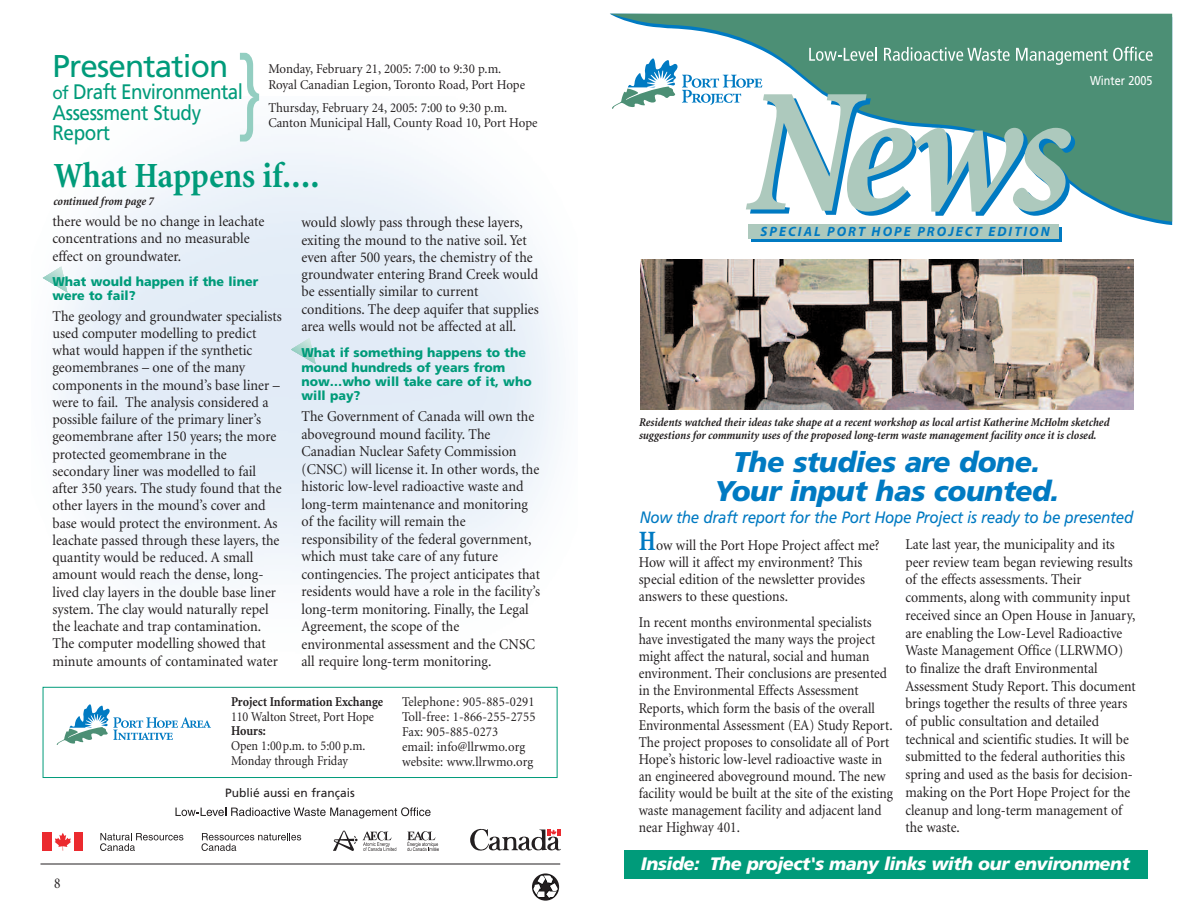
<style>
.page{position:relative;width:1188px;height:918px;background:#fff}
.page>*{position:absolute;margin:0;border:0;box-sizing:border-box;transform-origin:0 0}
.t1{font:99px "Frutiger";color:#93cec1;scale:.7 1}
.t2{font:700 condensed 36px "Minion";letter-spacing:-.01em;color:#009b7a}
.t3{font:31.5px "Frutiger";letter-spacing:-.03em;color:#009b7a}
.t4{font:italic 900 28.5px/28.5px "Frutiger";letter-spacing:-.02em;color:#007ac2;text-align:center}
.t5{font:21px/20.2px "Frutiger";letter-spacing:-.02em;color:#009b7a;scale:.9 1}
.t6{font:italic 900 18px "Frutiger";letter-spacing:-.025em;color:#fff}
.t7{font:italic 16.5px "Frutiger";letter-spacing:-.015em;color:#007ac2;scale:.92 1}
.t8{font:15px/17.2px "Minion";color:#231f20;scale:.94 1}
.t9{font:15px/17.7px "Minion";color:#231f20;scale:.92 1}
.t10{font:15px/17.1px "Minion";color:#231f20;scale:.9 1}
.t11{font:15px/17.4px "Minion";color:#231f20;scale:.95 1}
.t12{font:condensed 15px "Minion";color:#231f20}
.t13{font:13.5px/15.5px "Minion";color:#231f20;scale:.95 1}
.t14{font:13.5px/15px "Minion";color:#231f20;scale:.94 1}
.t15{font:13.5px/14.7px "Minion";color:#231f20;scale:.9 1}
.t16{font:700 13.5px "Minion";color:#231f20;scale:.9 1}
.t17{font:italic 700 13.5px "Myriad";letter-spacing:.15em;color:#007ac2}
.t18{font:900 12.75px/14.4px "Frutiger";color:#009b7a}
.t19{font:12.75px "Frutiger";color:#fff;scale:.85 1}
.t20{font:italic 700 condensed 12px/12.8px "Minion";letter-spacing:-.005em;color:#231f20}
.t21{font:12px "Frutiger";color:#231f20}
.s1{font-size:18px}
.s2{font-weight:700;font-stretch:condensed;font-size:28.5px;color:#007ac2}
</style>
<div class="page">
<hr style="left:40px;top:864px;width:520px;height:1px;background:#231f20">
<svg style="left:55px;top:833px;width:16px;height:18px"></svg>
<div style="left:43px;top:833px;width:9px;height:18px;background:#eb2a2f"></div>
<div style="left:74px;top:833px;width:9px;height:18px;background:#eb2a2f"></div>
<svg style="left:100px;top:833px;width:83px;height:18px"></svg>
<svg style="left:201px;top:833px;width:100px;height:18px"></svg>
<svg style="left:470px;top:829px;width:91px;height:22px"></svg>
<svg style="left:333px;top:831px;width:63px;height:20px"></svg>
<svg style="left:407px;top:831px;width:32px;height:20px"></svg>
<svg style="left:175px;top:807px;width:256px;height:12px"></svg>
<svg style="left:532px;top:873px;width:27px;height:28px"></svg>
<svg style="left:533px;top:875px;width:26px;height:24px"></svg>
<div style="left:43px;top:687px;width:515px;height:91px;border:1px solid #009b7a"></div>
<svg style="left:56px;top:704px;width:155px;height:41px"></svg>
<img style="left:641px;top:260px;width:492px;height:149px">
<svg style="left:610px;top:14px;width:562px;height:208px;fill:#4c8f75"></svg>
<svg style="left:751px;top:227px;width:310px;height:15px"></svg>
<div style="left:748px;top:224px;width:310px;height:14px;background:#adc9bd"></div>
<svg style="left:611px;top:47px;width:542px;height:169px"></svg>
<div style="left:624px;top:850px;width:524px;height:28px;background:#009b7a"></div>
<svg style="left:291px;top:338px;width:25px;height:26px"></svg>
<svg style="left:43px;top:267px;width:24px;height:26px"></svg>
<h1 class="t1" style="left:239px;top:53px;width:34px">}</h1>
<h3 class="t3" style="left:53px;top:53px;width:177px">Presentation</h3>
<h3 class="t5" style="left:53px;top:84px;width:213px"><span class="s1">of</span> Draft Environmental<br>Assessment Study<br>Report</h3>
<p class="t13" style="left:268px;top:62px;width:272px">Monday, February 21, 2005: 7:00 to 9:30 p.m.<br>Royal Canadian Legion, Toronto Road, Port Hope</p>
<p class="t13" style="left:268px;top:101px;width:253px">Thursday, February 24, 2005: 7:00 to 9:30 p.m.</p>
<p class="t13" style="left:268px;top:116px;width:285px">Canton Municipal Hall, County Road 10, Port Hope</p>
<h2 class="t2" style="left:53px;top:162px;width:267px">What Happens if....</h2>
<p class="t20" style="left:53px;top:196px;width:102px">continued from page 7</p>
<p class="t11" style="left:52px;top:214px;width:225px">there would be no change in leachate concentrations and no measurable effect on groundwater.</p>
<p class="t18" style="left:52px;top:275px;width:207px">What would happen if the liner were to fail?</p>
<p class="t8" style="left:52px;top:308px;width:246px">The geology and groundwater specialists used computer modelling to predict what would happen if the synthetic geomembranes – one of the many components in the mound’s base liner – were to fail. The analysis considered a possible failure of the primary liner’s geomembrane after 150 years; the more protected geomembrane in the secondary liner was modelled to fail after 350 years. The study found that the other layers in the mound’s cover and base would protect the environment. As leachate passed through these layers, the quantity would be reduced. A small amount would reach the dense, long&shy;lived clay layers in the double base liner system. The clay would naturally repel the leachate and trap contamination.<br>The computer modelling showed that minute amounts of contaminated water</p>
<p class="t8" style="left:302px;top:215px;width:254px">would slowly pass through these layers, exiting the mound to the native soil. Yet even after 500 years, the chemistry of the groundwater entering Brand Creek would be essentially similar to current conditions. The deep aquifer that supplies area wells would not be affected at all.</p>
<p class="t18" style="left:302px;top:347px;width:232px">What if something happens to the mound hundreds of years from now…who will take care of it, who will pay?</p>
<p class="t8" style="left:302px;top:409px;width:256px">The Government of Canada will own the aboveground mound facility. The Canadian Nuclear Safety Commission (CNSC) will license it. In other words, the historic low-level radioactive waste and long-term maintenance and monitoring of the facility will remain the responsibility of the federal government, which must take care of any future contingencies. The project anticipates that residents would have a role in the facility’s long-term monitoring. Finally, the Legal Agreement, the scope of the environmental assessment and the CNSC all require long-term monitoring.</p>
<p class="t12" style="left:54px;top:878px;width:8px">8</p>
<p class="t16" style="left:231px;top:696px;width:171px">Project Information Exchange</p>
<p class="t15" style="left:231px;top:710px;width:160px">110 Walton Street, Port Hope</p>
<p class="t16" style="left:231px;top:726px;width:40px">Hours:</p>
<p class="t15" style="left:231px;top:739px;width:151px">Open 1:00p.m. to 5:00 p.m.<br>Monday through Friday</p>
<p class="t21" style="left:225px;top:788px;width:131px">Publié aussi en français</p>
<p class="t14" style="left:402px;top:696px;width:143px">Telephone: 905-885-0291<br>Toll-free: 1-866-255-2755<br>Fax: 905-885-0273<br>email: info@llrwmo.org website: www.llrwmo.org</p>
<p class="t19" style="left:1090px;top:75px;width:75px">Winter 2005</p>
<p class="t17" style="left:761px;top:227px;width:291px">SPECIAL PORT HOPE PROJECT EDITION</p>
<p class="t20" style="left:639px;top:417px;width:472px">Residents watched their ideas take shape at a recent workshop as local artist Katherine McHolm sketched suggestions for community uses of the proposed long-term waste management facility once it is closed.</p>
<h3 class="t4" style="left:714px;top:450px;width:347px">The studies are done.<br>Your input has counted.</h3>
<p class="t7" style="left:640px;top:511px;width:538px">Now the draft report for the Port Hope Project is ready to be presented</p>
<p class="t9" style="left:639px;top:537px;width:263px;line-height:17.2px"><span class="s2">H</span>ow will the Port Hope Project affect me?<br>How will it affect my environment? This special edition of the newsletter provides answers to these questions.</p>
<p class="t10" style="left:639px;top:615px;width:284px">In recent months environmental specialists have investigated the many ways the project might affect the natural, social and human environment. Their conclusions are presented in the Environmental Effects Assessment Reports, which form the basis of the overall Environmental Assessment (EA) Study Report.<br>The project proposes to consolidate all of Port Hope’s historic low-level radioactive waste in an engineered aboveground mound. The new facility would be built at the site of the existing waste management facility and adjacent land near Highway 401.</p>
<p class="t9" style="left:905px;top:537px;width:252px">Late last year, the municipality and its peer review team began reviewing results of the effects assessments. Their comments, along with community input received since an Open House in January, are enabling the Low-Level Radioactive Waste Management Office (LLRWMO) to finalize the draft Environmental Assessment Study Report. This document brings together the results of three years of public consultation and detailed technical and scientific studies. It will be submitted to the federal authorities this spring and used as the basis for decision&shy;making on the Port Hope Project for the cleanup and long-term management of the waste.</p>
<p class="t6" style="left:641px;top:856px;width:490px">Inside: The project's many links with our environment</p>
</div>
